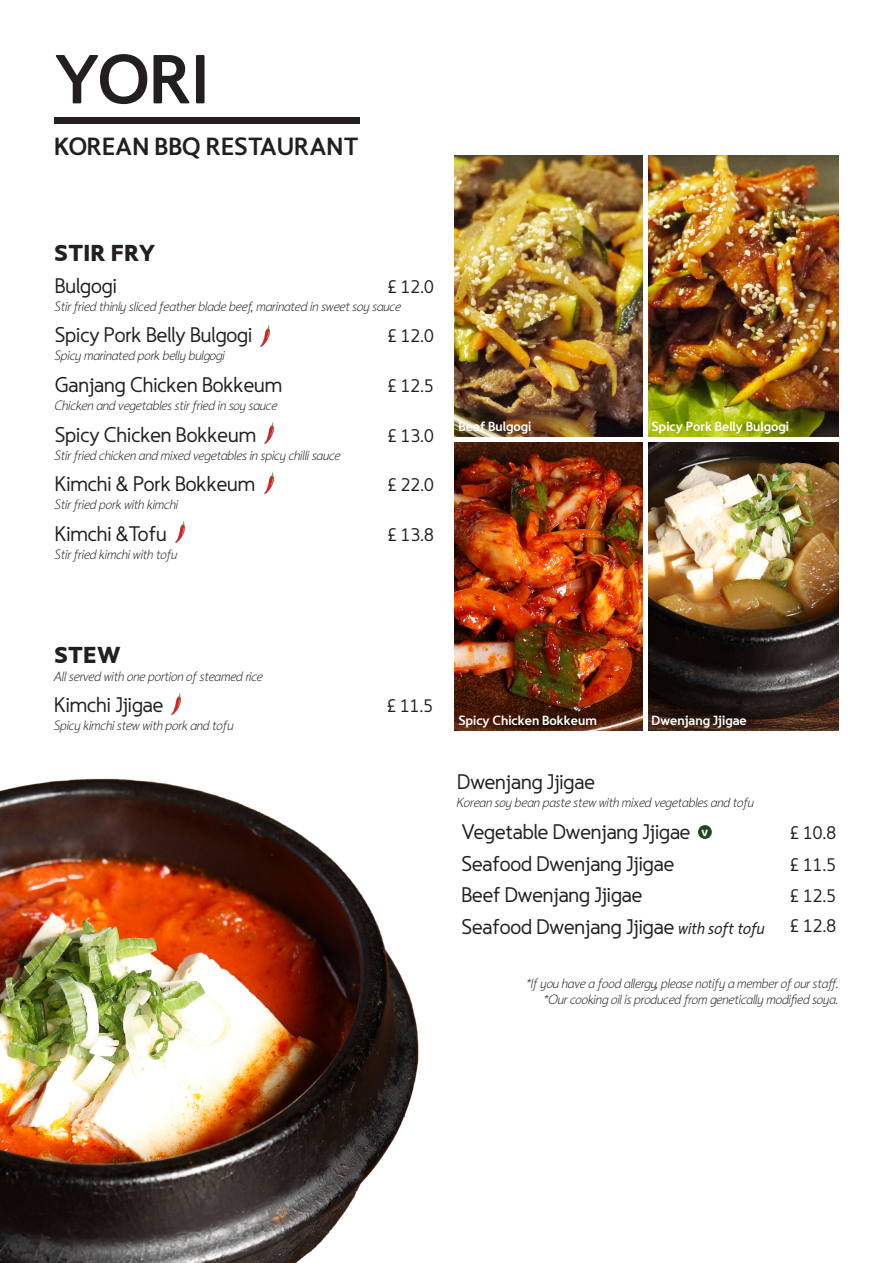
<style>
.page{position:relative;width:893px;height:1263px;background:#fff}
.page>*{position:absolute;margin:0;border:0;box-sizing:border-box;transform-origin:0 0}
.YORI_Title{font:700 70.95px "LT Asus";color:#231f20}
.Sub_title{font:700 25.2px "LT Asus";color:#231f20}
.Category{font:800 24px "LT Asus";color:#231f20}
.Menu_Name{font:21px "LT Asus";color:#231f20}
.Sub_Menu_Name{font:21px "LT Asus";color:#231f20}
.Price{font:18px "LT Asus";color:#231f20}
.Description{font:italic 300 13.5px "LT Asus";color:#231f20}
.Menu_Name-2{font:700 13.5px "LT Asus";color:#fff}
.t1{font:700 10.5px "Baloo 2";color:#fff}
.s1{font-style:italic;font-size:16.5px}
</style>
<div class="page">
<div style="left:54px;top:118px;width:306px;height:6px;background:#231f20"></div>
<img style="left:260px;top:325px;width:10px;height:21px">
<img style="left:264px;top:423px;width:10px;height:21px">
<img style="left:264px;top:472px;width:10px;height:21px">
<img style="left:175px;top:522px;width:10px;height:21px">
<img style="left:171px;top:693px;width:10px;height:21px">
<img style="left:0;top:778px;width:419px;height:485px">
<div style="left:698px;top:825px;width:14px;height:14px;background:#1f4721;border-radius:50%"></div>
<img style="left:454px;top:155px;width:188px;height:282px">
<img style="left:648px;top:155px;width:191px;height:282px">
<img style="left:648px;top:443px;width:191px;height:287px">
<img style="left:454px;top:443px;width:188px;height:287px">
<p class="YORI_Title" style="left:54px;top:35px;width:156px">YORI</p>
<p class="Sub_title" style="left:54px;top:131px;width:306px">KOREAN BBQ RESTAURANT</p>
<p class="Category" style="left:54px;top:238px;width:103px">STIR FRY</p>
<p class="Menu_Name" style="left:55px;top:273px;width:64px">Bulgogi</p>
<p class="Price" style="left:387px;top:276px;width:48px">£ 12.0</p>
<p class="Description" style="left:55px;top:298px;width:348px">Stir fried thinly sliced feather blade beef, marinated in sweet soy sauce</p>
<p class="Menu_Name" style="left:55px;top:323px;width:199px">Spicy Pork Belly Bulgogi</p>
<p class="Description" style="left:55px;top:348px;width:172px">Spicy marinated pork belly bulgogi</p>
<p class="Price" style="left:387px;top:326px;width:48px">£ 12.0</p>
<p class="Menu_Name" style="left:55px;top:373px;width:229px">Ganjang Chicken Bokkeum</p>
<p class="Description" style="left:55px;top:397px;width:225px">Chicken and vegetables stir fried in soy sauce</p>
<p class="Price" style="left:387px;top:375px;width:48px">£ 12.5</p>
<p class="Menu_Name" style="left:55px;top:422px;width:203px">Spicy Chicken Bokkeum</p>
<p class="Description" style="left:55px;top:447px;width:288px">Stir fried chicken and mixed vegetables in spicy chilli sauce</p>
<p class="Price" style="left:387px;top:425px;width:48px">£ 13.0</p>
<p class="Menu_Name" style="left:55px;top:472px;width:202px">Kimchi &amp; Pork Bokkeum</p>
<p class="Description" style="left:55px;top:497px;width:125px">Stir fried pork with kimchi</p>
<p class="Price" style="left:387px;top:475px;width:48px">£ 22.0</p>
<p class="Menu_Name" style="left:55px;top:521px;width:113px">Kimchi &amp;Tofu</p>
<p class="Description" style="left:55px;top:546px;width:124px">Stir fried kimchi with tofu</p>
<p class="Price" style="left:387px;top:524px;width:48px">£ 13.8</p>
<p class="Menu_Name-2" style="left:458px;top:418px;width:75px">Beef Bulgogi</p>
<p class="Menu_Name-2" style="left:652px;top:418px;width:139px">Spicy Pork Belly Bulgogi</p>
<p class="Category" style="left:54px;top:640px;width:68px">STEW</p>
<p class="Description" style="left:54px;top:668px;width:211px">All served with one portion of steamed rice</p>
<p class="Menu_Name" style="left:54px;top:693px;width:111px">Kimchi Jjigae</p>
<p class="Description" style="left:54px;top:718px;width:181px">Spicy kimchi stew with pork and tofu</p>
<p class="Price" style="left:387px;top:696px;width:48px">£ 11.5</p>
<p class="Menu_Name-2" style="left:458px;top:712px;width:140px">Spicy Chicken Bokkeum</p>
<p class="Menu_Name-2" style="left:652px;top:712px;width:97px">Dwenjang Jjigae</p>
<p class="Menu_Name" style="left:457px;top:770px;width:139px">Dwenjang Jjigae</p>
<p class="Description" style="left:457px;top:795px;width:299px">Korean soy bean paste stew with mixed vegetables and tofu</p>
<p class="Sub_Menu_Name" style="left:461px;top:819px;width:231px">Vegetable Dwenjang Jjigae</p>
<p class="Price" style="left:790px;top:822px;width:48px">£ 10.8</p>
<p class="Sub_Menu_Name" style="left:461px;top:851px;width:214px">Seafood Dwenjang Jjigae</p>
<p class="Price" style="left:790px;top:854px;width:48px">£ 11.5</p>
<p class="Sub_Menu_Name" style="left:461px;top:883px;width:182px">Beef Dwenjang Jjigae</p>
<p class="Price" style="left:790px;top:886px;width:48px">£ 12.5</p>
<p class="Sub_Menu_Name" style="left:461px;top:915px;width:305px">Seafood Dwenjang Jjigae <span class="s1">with soft tofu</span></p>
<p class="Price" style="left:790px;top:915px;width:48px">£ 12.8</p>
<p class="t1" style="left:701px;top:826px;width:8px">V</p>
<p class="Description" style="left:526px;top:975px;width:314px">*If you have a food allergy, please notify a member of our staff.</p>
<p class="Description" style="left:544px;top:992px;width:296px">*Our cooking oil is produced from genetically modified soya.</p>
</div>
